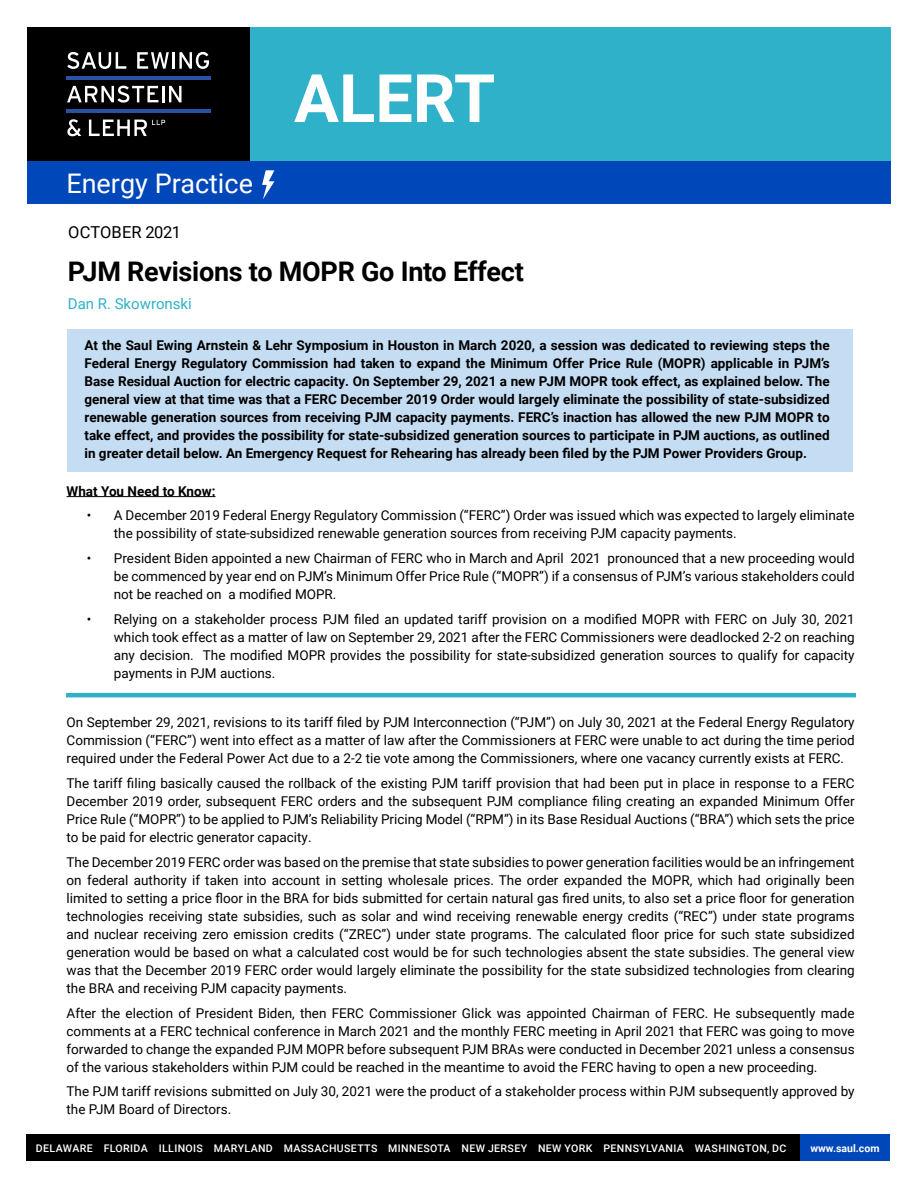
<style>
.page{position:relative;width:918px;height:1188px;background:#fff}
.page>*{position:absolute;margin:0;border:0;box-sizing:border-box;transform-origin:0 0}
.t1{font:700 66.9px "Roboto";color:#fff}
.t2{font:700 27px "Roboto";letter-spacing:-.01em;color:#000}
.t3{font:27px "Roboto";color:#fff}
.t4{font:16.5px "Roboto";letter-spacing:-.005em;color:#000101}
.t5{font:15px "Roboto";color:#2fb1c9}
.t6{font:13.5px/18px "Roboto";color:#000;text-align:justify}
.t7{font:700 13.5px/18px "Roboto";color:#000;text-align:justify}
.t8{font:500 10.5px "Roboto";letter-spacing:.035em;color:#fff}
.t9{font:700 10.5px "Roboto";color:#fff}
</style>
<div class="page">
<div style="left:27px;top:27px;width:864px;height:134px;background:#2fb1c9"></div>
<div style="left:27px;top:27px;width:223px;height:134px;background:#000"></div>
<div style="left:27px;top:161px;width:864px;height:42px;background:#0047ba"></div>
<hr style="left:67px;top:496px;width:149px;height:1px;background:#000">
<div style="left:26px;top:1135px;width:774px;height:26px;background:#000"></div>
<div style="left:800px;top:1135px;width:89px;height:26px;background:#0047ba"></div>
<svg style="left:67px;top:52px;width:59px;height:17px"></svg>
<svg style="left:137px;top:52px;width:32px;height:17px"></svg>
<hr style="left:172px;top:52px;width:3px;height:17px;background:#fff">
<svg style="left:179px;top:52px;width:30px;height:17px"></svg>
<svg style="left:67px;top:86px;width:115px;height:17px"></svg>
<svg style="left:67px;top:119px;width:14px;height:17px"></svg>
<svg style="left:89px;top:120px;width:76px;height:16px"></svg>
<hr style="left:66px;top:76px;width:145px;height:3px;background:#2a51a3">
<hr style="left:66px;top:110px;width:145px;height:3px;background:#2a51a3">
<div style="left:67px;top:329px;width:785px;height:143px;background:#c5ddf3"></div>
<hr style="left:66px;top:693px;width:790px;height:4px;background:#2fb1c9">
<svg style="left:262px;top:170px;width:12px;height:29px"></svg>
<h2 class="t3" style="left:66px;top:165px;width:188px">Energy Practice</h2>
<h1 class="t1" style="left:294px;top:51px;width:203px">ALERT</h1>
<p class="t4" style="left:68px;top:221px;width:115px">OCTOBER 2021</p>
<h2 class="t2" style="left:68px;top:252px;width:457px">PJM Revisions to MOPR Go Into Effect</h2>
<p class="t5" style="left:68px;top:293px;width:125px">Dan R. Skowronski</p>
<p class="t7" style="left:84px;top:336px;width:747px">At the Saul Ewing Arnstein &amp; Lehr Symposium in Houston in March 2020, a session was dedicated to reviewing steps the Federal Energy Regulatory Commission had taken to expand the Minimum Offer Price Rule (MOPR) applicable in PJM’s Base Residual Auction for electric capacity. On September 29, 2021 a new PJM MOPR took effect, as explained below. The general view at that time was that a FERC December 2019 Order would largely eliminate the possibility of state-subsidized renewable generation sources from receiving PJM capacity payments. FERC’s inaction has allowed the new PJM MOPR to take effect, and provides the possibility for state-subsidized generation sources to participate in PJM auctions, as outlined in greater detail below. An Emergency Request for Rehearing has already been filed by the PJM Power Providers Group.</p>
<p class="t7" style="left:67px;top:481px;width:150px">What You Need to Know:</p>
<p class="t6" style="left:114px;top:506px;width:742px;text-indent:-27px">• A December 2019 Federal Energy Regulatory Commission (“FERC”) Order was issued which was expected to largely eliminate the possibility of state-subsidized renewable generation sources from receiving PJM capacity payments.</p>
<p class="t6" style="left:114px;top:549px;width:742px;text-indent:-27px">• President Biden appointed a new Chairman of FERC who in March and April 2021 pronounced that a new proceeding would be commenced by year end on PJM’s Minimum Offer Price Rule (“MOPR”) if a consensus of PJM’s various stakeholders could not be reached on a modified MOPR.</p>
<p class="t6" style="left:114px;top:610px;width:742px;text-indent:-27px">• Relying on a stakeholder process PJM filed an updated tariff provision on a modified MOPR with FERC on July 30, 2021 which took effect as a matter of law on September 29, 2021 after the FERC Commissioners were deadlocked 2-2 on reaching any decision. The modified MOPR provides the possibility for state-subsidized generation sources to qualify for capacity payments in PJM auctions.</p>
<p class="t6" style="left:67px;top:713px;width:790px">On September 29, 2021, revisions to its tariff filed by PJM Interconnection (“PJM”) on July 30, 2021 at the Federal Energy Regulatory Commission (“FERC”) went into effect as a matter of law after the Commissioners at FERC were unable to act during the time period required under the Federal Power Act due to a 2-2 tie vote among the Commissioners, where one vacancy currently exists at FERC.</p>
<p class="t6" style="left:67px;top:774px;width:790px">The tariff filing basically caused the rollback of the existing PJM tariff provision that had been put in place in response to a FERC December 2019 order, subsequent FERC orders and the subsequent PJM compliance filing creating an expanded Minimum Offer Price Rule (“MOPR”) to be applied to PJM’s Reliability Pricing Model (“RPM”) in its Base Residual Auctions (“BRA”) which sets the price to be paid for electric generator capacity.</p>
<p class="t6" style="left:67px;top:853px;width:790px">The December 2019 FERC order was based on the premise that state subsidies to power generation facilities would be an infringement on federal authority if taken into account in setting wholesale prices. The order expanded the MOPR, which had originally been limited to setting a price floor in the BRA for bids submitted for certain natural gas fired units, to also set a price floor for generation technologies receiving state subsidies, such as solar and wind receiving renewable energy credits (“REC”) under state programs and nuclear receiving zero emission credits (“ZREC”) under state programs. The calculated floor price for such state subsidized generation would be based on what a calculated cost would be for such technologies absent the state subsidies. The general view was that the December 2019 FERC order would largely eliminate the possibility for the state subsidized technologies from clearing the BRA and receiving PJM capacity payments.</p>
<p class="t6" style="left:67px;top:1003px;width:790px">After the election of President Biden, then FERC Commissioner Glick was appointed Chairman of FERC. He subsequently made comments at a FERC technical conference in March 2021 and the monthly FERC meeting in April 2021 that FERC was going to move forwarded to change the expanded PJM MOPR before subsequent PJM BRAs were conducted in December 2021 unless a consensus of the various stakeholders within PJM could be reached in the meantime to avoid the FERC having to open a new proceeding.</p>
<p class="t6" style="left:67px;top:1082px;width:790px">The PJM tariff revisions submitted on July 30, 2021 were the product of a stakeholder process within PJM subsequently approved by the PJM Board of Directors.</p>
<p class="t8" style="left:36px;top:1141px;width:752px">DELAWARE FLORIDA ILLINOIS MARYLAND MASSACHUSETTS MINNESOTA NEW JERSEY NEW YORK PENNSYLVANIA WASHINGTON, DC</p>
<p class="t9" style="left:810px;top:1141px;width:71px">www.saul.com</p>
</div>
